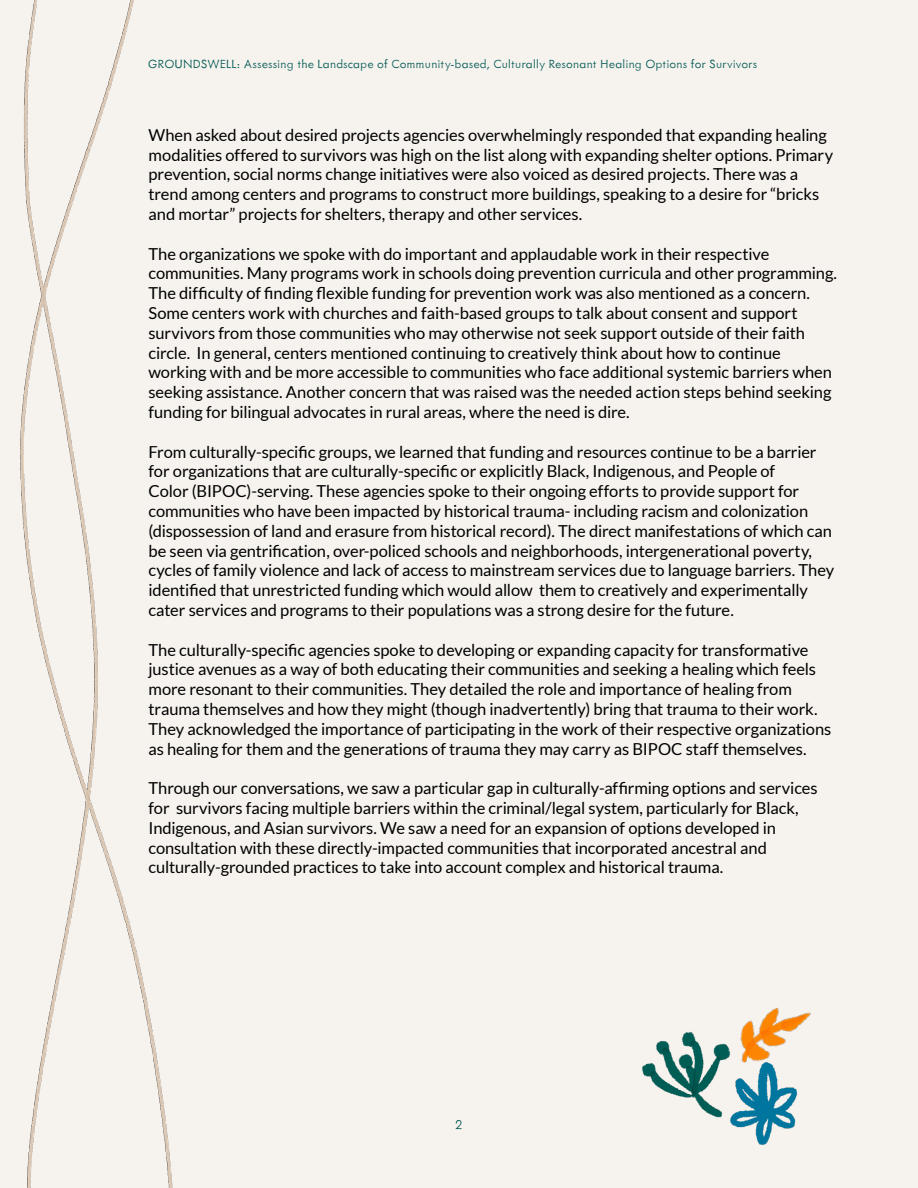
<style>
.page{position:relative;width:918px;height:1188px;background:#f6f2ee}
.page>*{position:absolute;margin:0;border:0;box-sizing:border-box;transform-origin:0 0}
.t1{font:16.5px/19.8px "Lato";letter-spacing:-.005em;color:#000}
.t2{font:300 15px "Metallophile Sp 8";color:#085c57}
.t3{font:300 13.5px "Metallophile Sp 8";color:#075c56}
</style>
<div class="page">
<img style="left:20px;top:0;width:153px;height:1188px">
<img style="left:642px;top:1032px;width:44px;height:64px">
<img style="left:678px;top:1036px;width:118px;height:110px">
<img style="left:686px;top:1008px;width:125px;height:104px">
<p class="t3" style="left:148px;top:56px;width:611px">GROUNDSWELL: Assessing the Landscape of Community-based, Culturally Resonant Healing Options for Survivors</p>
<p class="t1" style="left:148px;top:125px;width:686px">When asked about desired projects agencies overwhelmingly responded that expanding healing modalities offered to survivors was high on the list along with expanding shelter options. Primary prevention, social norms change initiatives were also voiced as desired projects. There was a trend among centers and programs to construct more buildings, speaking to a desire for “bricks and mortar” projects for shelters, therapy and other services.</p>
<p class="t1" style="left:148px;top:244px;width:690px">The organizations we spoke with do important and applaudable work in their respective communities. Many programs work in schools doing prevention curricula and other programming.<br>The difficulty of finding flexible funding for prevention work was also mentioned as a concern.<br>Some centers work with churches and faith-based groups to talk about consent and support survivors from those communities who may otherwise not seek support outside of their faith circle. In general, centers mentioned continuing to creatively think about how to continue working with and be more accessible to communities who face additional systemic barriers when seeking assistance. Another concern that was raised was the needed action steps behind seeking funding for bilingual advocates in rural areas, where the need is dire.</p>
<p class="t1" style="left:148px;top:442px;width:687px">From culturally-specific groups, we learned that funding and resources continue to be a barrier for organizations that are culturally-specific or explicitly Black, Indigenous, and People of<br>Color (BIPOC)-serving. These agencies spoke to their ongoing efforts to provide support for communities who have been impacted by historical trauma- including racism and colonization (dispossession of land and erasure from historical record). The direct manifestations of which can be seen via gentrification, over-policed schools and neighborhoods, intergenerational poverty, cycles of family violence and lack of access to mainstream services due to language barriers. They identified that unrestricted funding which would allow them to creatively and experimentally cater services and programs to their populations was a strong desire for the future.</p>
<p class="t1" style="left:148px;top:640px;width:684px">The culturally-specific agencies spoke to developing or expanding capacity for transformative justice avenues as a way of both educating their communities and seeking a healing which feels more resonant to their communities. They detailed the role and importance of healing from trauma themselves and how they might (though inadvertently) bring that trauma to their work.<br>They acknowledged the importance of participating in the work of their respective organizations as healing for them and the generations of trauma they may carry as BIPOC staff themselves.</p>
<p class="t1" style="left:148px;top:778px;width:671px">Through our conversations, we saw a particular gap in culturally-affirming options and services for survivors facing multiple barriers within the criminal/legal system, particularly for Black, Indigenous, and Asian survivors. We saw a need for an expansion of options developed in consultation with these directly-impacted communities that incorporated ancestral and culturally-grounded practices to take into account complex and historical trauma.</p>
<p class="t2" style="left:455px;top:1116px;width:9px">2</p>
</div>
